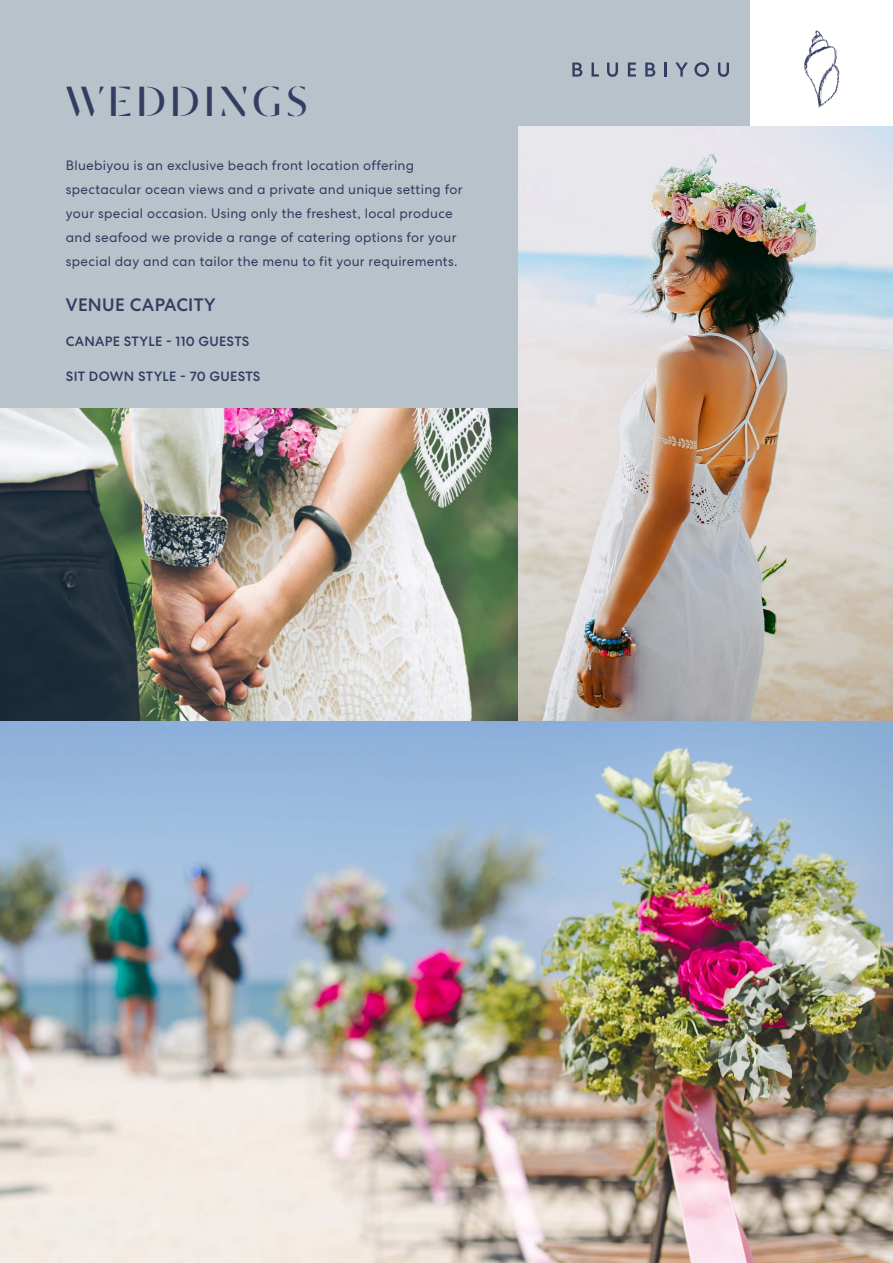
<style>
.page{position:relative;width:893px;height:1263px;background:#fff}
.page>*{position:absolute;margin:0;border:0;box-sizing:border-box;transform-origin:0 0}
.t1{font:46.5px "Dala Moa";letter-spacing:.1em;color:#333d61}
.Paragraph_Style_1{font:500 18px "Centra No 2";letter-spacing:.02em;color:#333d61}
.Paragraph_Style_1-2{font:13.5px/24px "Centra No 2";letter-spacing:.02em;color:#333d61}
.Paragraph_Style_1-3{font:500 13.5px "Centra No 2";letter-spacing:.02em;color:#333d61}
</style>
<div class="page">
<img style="left:0;top:721px;width:893px;height:542px">
<div style="left:0;top:0;width:749px;height:600px;background:#b8c2ca"></div>
<svg style="left:572px;top:63px;width:10px;height:14px"></svg>
<svg style="left:592px;top:63px;width:7px;height:14px"></svg>
<svg style="left:607px;top:63px;width:11px;height:14px"></svg>
<svg style="left:628px;top:63px;width:8px;height:14px"></svg>
<svg style="left:645px;top:63px;width:10px;height:14px"></svg>
<hr style="left:664px;top:63px;width:3px;height:14px;background:#333d61">
<svg style="left:675px;top:63px;width:13px;height:14px"></svg>
<svg style="left:694px;top:62px;width:15px;height:15px"></svg>
<svg style="left:718px;top:63px;width:11px;height:14px"></svg>
<img style="left:804px;top:30px;width:36px;height:78px">
<img style="left:0;top:408px;width:519px;height:313px">
<img style="left:519px;top:126px;width:374px;height:595px">
<p class="t1" style="left:66px;top:73px;width:244px">WEDDINGS</p>
<p class="Paragraph_Style_1-2" style="left:66px;top:154px;width:398px">Bluebiyou is an exclusive beach front location offering spectacular ocean views and a private and unique setting for your special occasion. Using only the freshest, local produce and seafood we provide a range of catering options for your special day and can tailor the menu to fit your requirements.</p>
<p class="Paragraph_Style_1" style="left:66px;top:295px;width:151px">VENUE CAPACITY</p>
<p class="Paragraph_Style_1-3" style="left:66px;top:333px;width:185px">CANAPE STYLE - 110 GUESTS</p>
<p class="Paragraph_Style_1-3" style="left:66px;top:368px;width:196px">SIT DOWN STYLE - 70 GUESTS</p>
</div>
